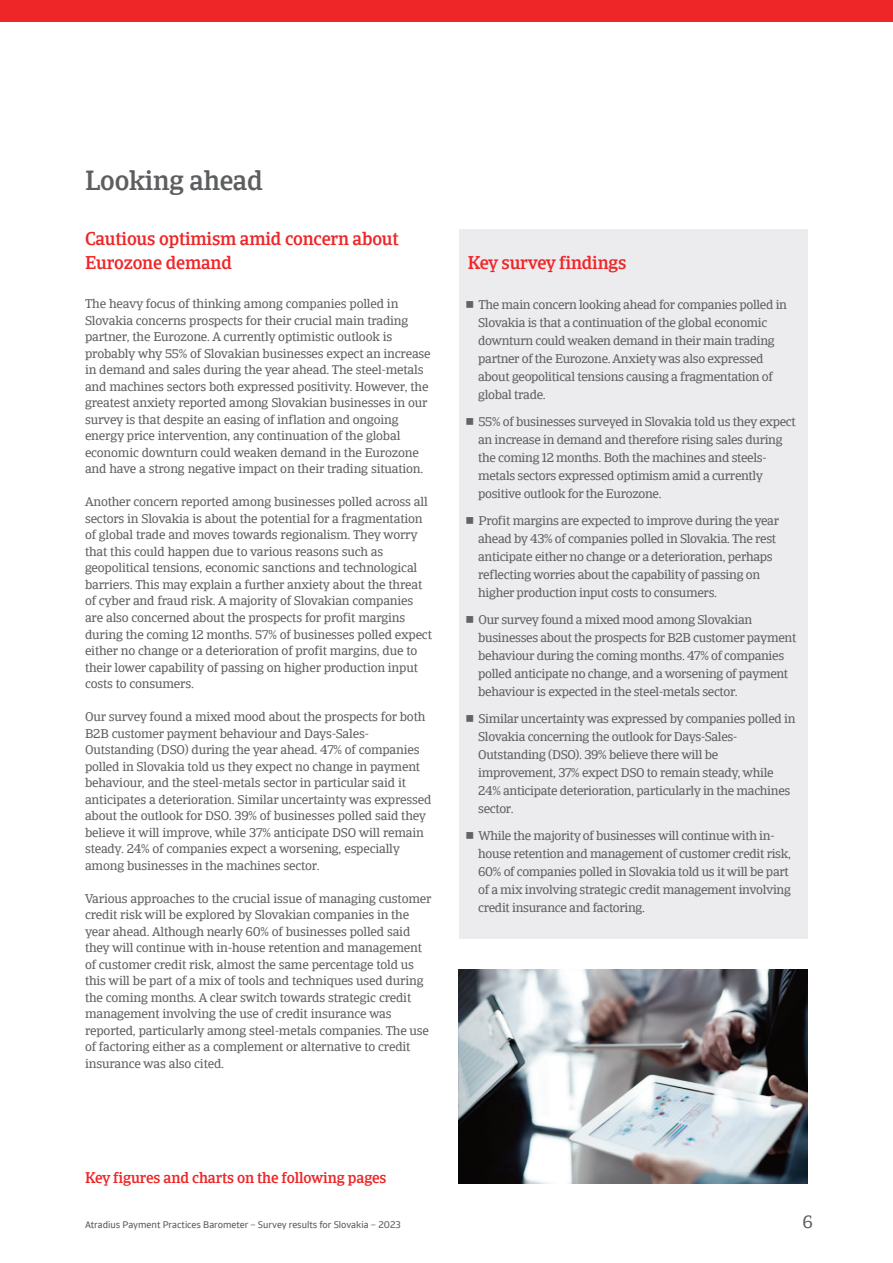
<style>
.page{position:relative;width:893px;height:1263px;background:#fff}
.page>*{position:absolute;margin:0;border:0;box-sizing:border-box;transform-origin:0 0}
.t1{font:500 27px "Catalana";letter-spacing:-.01em;color:#5d5e60}
.t2{font:500 18px/24px "Catalana";letter-spacing:-.01em;color:#ee2628}
.t3{font:18px "Catalana";color:#5d5e60}
.t4{font:500 15px "Catalana";letter-spacing:-.01em;color:#ee2628}
.t5{font:12.75px/16.5px "Catalana";letter-spacing:-.015em;color:#5d5e60}
.t6{font:9.75px "Catalana Sans";color:#5d5e60}
</style>
<div class="page">
<div style="left:0;top:0;width:893px;height:21px;background:#ee2628"></div>
<img style="left:459px;top:969px;width:349px;height:215px">
<div style="left:459px;top:230px;width:349px;height:709px;background:#ececee"></div>
<h1 class="t1" style="left:85px;top:163px;width:179px">Looking ahead</h1>
<h2 class="t2" style="left:85px;top:227px;width:315px">Cautious optimism amid concern about<br>Eurozone demand</h2>
<p class="t5" style="left:85px;top:296px;width:347px">The heavy focus of thinking among companies polled in Slovakia concerns prospects for their crucial main trading partner, the Eurozone. A currently optimistic outlook is probably why 55% of Slovakian businesses expect an increase in demand and sales during the year ahead. The steel-metals and machines sectors both expressed positivity. However, the greatest anxiety reported among Slovakian businesses in our survey is that despite an easing of inflation and ongoing energy price intervention, any continuation of the global economic downturn could weaken demand in the Eurozone and have a strong negative impact on their trading situation.</p>
<p class="t5" style="left:85px;top:494px;width:348px">Another concern reported among businesses polled across all sectors in Slovakia is about the potential for a fragmentation of global trade and moves towards regionalism. They worry that this could happen due to various reasons such as geopolitical tensions, economic sanctions and technological barriers. This may explain a further anxiety about the threat of cyber and fraud risk. A majority of Slovakian companies are also concerned about the prospects for profit margins during the coming 12 months. 57% of businesses polled expect either no change or a deterioration of profit margins, due to their lower capability of passing on higher production input costs to consumers.</p>
<p class="t5" style="left:85px;top:708px;width:348px">Our survey found a mixed mood about the prospects for both B2B customer payment behaviour and Days-Sales-Outstanding (DSO) during the year ahead. 47% of companies polled in Slovakia told us they expect no change in payment behaviour, and the steel-metals sector in particular said it anticipates a deterioration. Similar uncertainty was expressed about the outlook for DSO. 39% of businesses polled said they believe it will improve, while 37% anticipate DSO will remain steady. 24% of companies expect a worsening, especially among businesses in the machines sector.</p>
<p class="t5" style="left:85px;top:890px;width:348px">Various approaches to the crucial issue of managing customer credit risk will be explored by Slovakian companies in the year ahead. Although nearly 60% of businesses polled said they will continue with in-house retention and management of customer credit risk, almost the same percentage told us this will be part of a mix of tools and techniques used during the coming months. A clear switch towards strategic credit management involving the use of credit insurance was reported, particularly among steel-metals companies. The use of factoring either as a complement or alternative to credit insurance was also cited.</p>
<h2 class="t2" style="left:468px;top:250px;width:160px">Key survey findings</h2>
<p class="t5" style="left:478px;top:296px;width:310px;line-height:18px">The main concern looking ahead for companies polled in Slovakia is that a continuation of the global economic downturn could weaken demand in their main trading partner of the Eurozone. Anxietywas also expressed about geopolitical tensions causing a fragmentation of global trade.</p>
<p class="t5" style="left:478px;top:413px;width:319px;line-height:18px">55% of businesses surveyed in Slovakia told us they expect an increase in demand and therefore rising sales during the coming 12 months. Both the machines and steels&shy;metals sectors expressed optimism amid a currently positive outlook for the Eurozone.</p>
<p class="t5" style="left:478px;top:512px;width:302px;line-height:18px">Profit margins are expected to improve during the year ahead by 43% of companies polled in Slovakia. The rest anticipate either no change or a deterioration, perhaps reflecting worries about the capability of passing on higher production input costs to consumers.</p>
<p class="t5" style="left:478px;top:611px;width:320px;line-height:18px">Our survey found a mixed mood among Slovakian businesses about the prospects for B2B customer payment behaviour during the coming months. 47% of companies polled anticipate no change, and a worsening of payment behaviour is expected in the steel-metals sector.</p>
<p class="t5" style="left:478px;top:710px;width:319px;line-height:18px">Similar uncertaintywas expressed by companies polled in Slovakia concerning the outlook for Days-Sales-Outstanding (DSO). 39% believe there will be improvement, 37% expect DSO to remain steady, while 24% anticipate deterioration, particularly in the machines sector.</p>
<p class="t5" style="left:478px;top:827px;width:314px;line-height:18px">While the majority of businesses will continue with in&shy;house retention and management of customer credit risk, 60% of companies polled in Slovakia told us it will be part of a mix involving strategic credit management involving credit insurance and factoring.</p>
<p class="t4" style="left:85px;top:1168px;width:303px">Key figures and charts on the following pages</p>
<p class="t6" style="left:85px;top:1218px;width:317px">Atradius Payment Practices Barometer – Survey results for Slovakia – 2023</p>
<h2 class="t3" style="left:803px;top:1210px;width:12px">6</h2>
</div>
